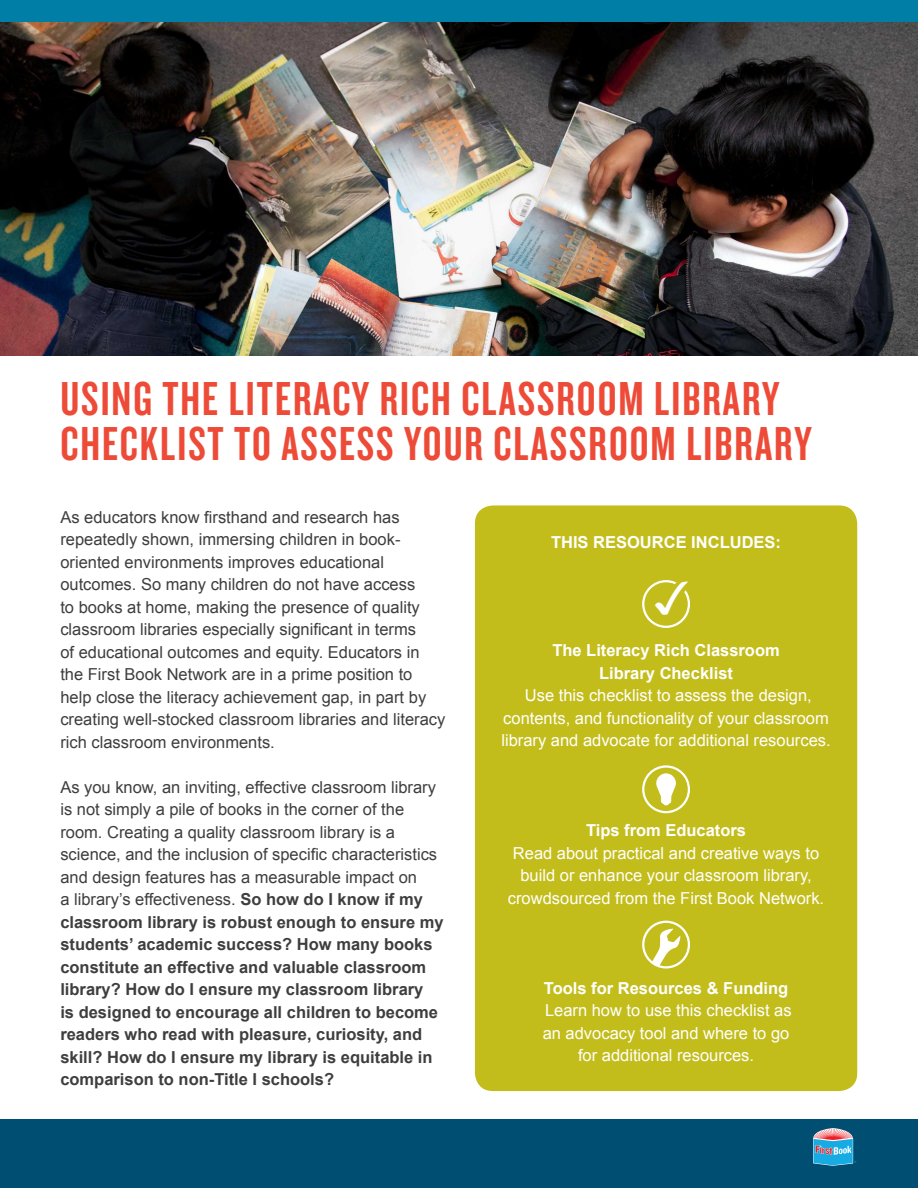
<style>
.page{position:relative;width:918px;height:1188px;background:#fff}
.page>*{position:absolute;margin:0;border:0;box-sizing:border-box;transform-origin:0 0}
.t1{font:49.5px/45px "Knockout 48 Featherweight";letter-spacing:.04em;color:#ed4b38}
.t2{font:700 16.5px/22.5px "Arial";color:#3e3e3f}
.t3{font:16.5px/22.5px "Arial";color:#3e3e3f}
.t4{font:16.5px/22.5px "Arial";color:#fff;text-align:center}
.t5{font:700 16.5px "Arial";color:#fff}
.s1{font-weight:400}
</style>
<div class="page">
<img style="left:0;top:22px;width:918px;height:333px">
<div style="left:0;top:0;width:918px;height:22px;background:#007ea5"></div>
<div style="left:0;top:1120px;width:918px;height:68px;background:#004e71"></div>
<svg style="left:813px;top:1128px;width:43px;height:38px;background:#619cbd"></svg>
<div style="left:475px;top:505px;width:382px;height:586px;background:#c3bd1c;border-radius:18px"></div>
<div style="left:642px;top:580px;width:48px;height:48px;border:2px solid #fff;border-radius:50%"></div>
<div style="left:642px;top:765px;width:48px;height:48px;border:2px solid #fff;border-radius:50%"></div>
<div style="left:642px;top:921px;width:48px;height:48px;border:2px solid #fff;border-radius:50%"></div>
<svg style="left:656px;top:773px;width:20px;height:32px"></svg>
<svg style="left:652px;top:929px;width:28px;height:37px"></svg>
<svg style="left:645px;top:580px;width:45px;height:46px"></svg>
<p class="t1" style="left:60px;top:374px;width:753px">USING THE LITERACY RICH CLASSROOM LIBRARY<br>CHECKLIST TO ASSESS YOUR CLASSROOM LIBRARY</p>
<p class="t3" style="left:60px;top:506px;width:387px">As educators know firsthand and research has repeatedly shown, immersing children in book&shy;oriented environments improves educational outcomes. So many children do not have access<br>to books at home, making the presence of quality classroom libraries especially significant in terms<br>of educational outcomes and equity. Educators in the First Book Network are in a prime position to help close the literacy achievement gap, in part by creating well-stocked classroom libraries and literacy rich classroom environments.</p>
<p class="t2" style="left:60px;top:776px;width:385px"><span class="s1">As you know, an inviting, effective classroom library is not simply a pile of books in the corner of the room. Creating a quality classroom library is a science, and the inclusion of specific characteristics and design features has a measurable impact on<br>a library’s effectiveness.</span> So how do I know if my classroom library is robust enough to ensure my students’ academic success? How many books constitute an effective and valuable classroom library? How do I ensure my classroom library<br>is designed to encourage all children to become readers who read with pleasure, curiosity, and skill? How do I ensure my library is equitable in comparison to non-Title I schools?</p>
<p class="t5" style="left:551px;top:532px;width:232px">THIS RESOURCE INCLUDES:</p>
<p class="t5" style="left:552px;top:640px;width:229px">The Literacy Rich Classroom</p>
<p class="t5" style="left:599px;top:662px;width:135px">Library Checklist</p>
<p class="t4" style="left:501px;top:684px;width:331px">Use this checklist to assess the design, contents, and functionality of your classroom library and advocate for additional resources.</p>
<p class="t5" style="left:586px;top:820px;width:162px">Tips from Educators</p>
<p class="t4" style="left:508px;top:842px;width:318px">Read about practical and creative ways to build or enhance your classroom library, crowdsourced from the First Book Network.</p>
<p class="t5" style="left:544px;top:977px;width:246px">Tools for Resources &amp; Funding</p>
<p class="t4" style="left:545px;top:999px;width:248px">Learn how to use this checklist as</p>
<p class="t4" style="left:543px;top:1022px;width:248px">an advocacy tool and where to go</p>
<p class="t4" style="left:578px;top:1044px;width:178px">for additional resources.</p>
</div>
